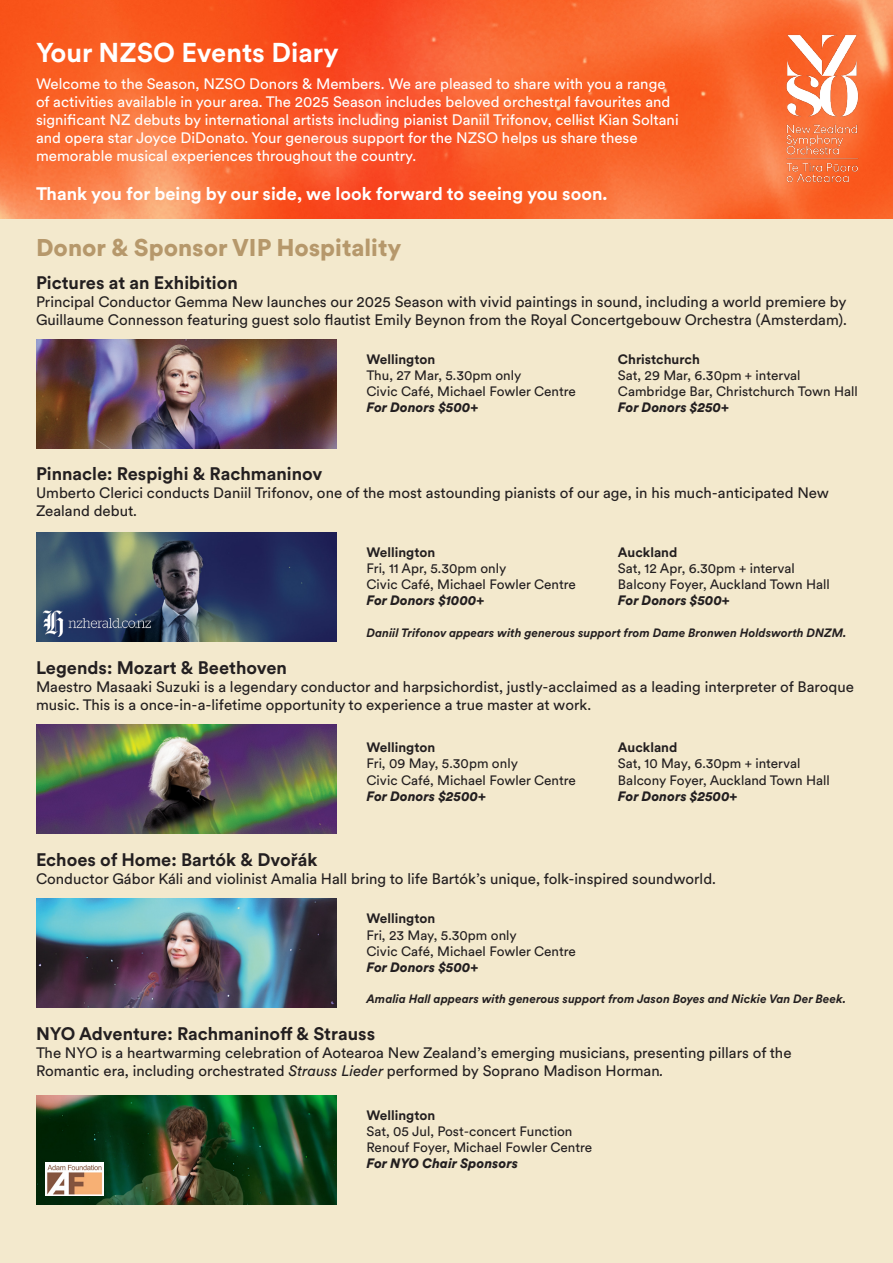
<style>
.page{position:relative;width:893px;height:1263px;background:#fff}
.page>*{position:absolute;margin:0;border:0;box-sizing:border-box;transform-origin:0 0}
.t1{font:700 27px "Circular XX";color:#fff}
.t2{font:900 24px "Circular XX";color:#b6986b}
.t3{font:700 18px "Circular XX";color:#231f20}
.t4{font:700 18px "Circular XX";color:#fff}
.t5{font:15px/18px "Circular XX";color:#231f20}
.t6{font:15px/18px "Circular XX";color:#fff}
.t7{font:13.5px/16.2px "Circular XX";color:#231f20}
.t8{font:italic 700 12px "Circular XX";color:#231f20}
.s1{font-weight:700}
.s2{font-weight:900;font-style:italic}
.s3{font-style:italic}
</style>
<div class="page">
<div style="left:0;top:213px;width:893px;height:1050px;background:#f3e9cd"></div>
<img style="left:0;top:0;width:893px;height:218px">
<img style="left:36px;top:339px;width:301px;height:109px">
<img style="left:36px;top:533px;width:301px;height:109px">
<img style="left:36px;top:725px;width:301px;height:109px">
<img style="left:36px;top:1095px;width:301px;height:109px">
<img style="left:36px;top:899px;width:301px;height:109px">
<img style="left:43px;top:602px;width:113px;height:35px">
<img style="left:753px;top:0;width:140px;height:217px">
<img style="left:46px;top:1163px;width:57px;height:33px">
<p class="t1" style="left:36px;top:34px;width:304px">Your NZSO Events Diary</p>
<p class="t6" style="left:36px;top:74px;width:644px">Welcome to the Season, NZSO Donors &amp; Members. We are pleased to share with you a range of activities available in your area. The 2025 Season includes beloved orchestral favourites and significant NZ debuts by international artists including pianist Daniil Trifonov, cellist Kian Soltani and opera star Joyce DiDonato. Your generous support for the NZSO helps us share these memorable musical experiences throughout the country.</p>
<p class="t4" style="left:36px;top:182px;width:573px">Thank you for being by our side, we look forward to seeing you soon.</p>
<p class="t2" style="left:36px;top:231px;width:367px">Donor &amp; Sponsor VIP Hospitality</p>
<p class="t3" style="left:36px;top:270px;width:203px">Pictures at an Exhibition</p>
<p class="t5" style="left:36px;top:292px;width:812px">Principal Conductor Gemma New launches our 2025 Season with vivid paintings in sound, including a world premiere by<br>Guillaume Connesson featuring guest solo flautist Emily Beynon from the Royal Concertgebouw Orchestra (Amsterdam).</p>
<p class="t7" style="left:366px;top:350px;width:211px"><span class="s1">Wellington<br></span>Thu, 27 Mar, 5.30pm only<br>Civic Café, Michael Fowler Centre<br><span class="s2">For Donors $500+</span></p>
<p class="t7" style="left:618px;top:350px;width:241px"><span class="s1">Christchurch<br></span>Sat, 29 Mar, 6.30pm + interval<br>Cambridge Bar, Christchurch Town Hall<br><span class="s2">For Donors $250+</span></p>
<p class="t3" style="left:36px;top:462px;width:288px">Pinnacle: Respighi &amp; Rachmaninov</p>
<p class="t5" style="left:36px;top:484px;width:795px">Umberto Clerici conducts Daniil Trifonov, one of the most astounding pianists of our age, in his much-anticipated New<br>Zealand debut.</p>
<p class="t7" style="left:366px;top:543px;width:211px"><span class="s1">Wellington<br></span>Fri, 11 Apr, 5.30pm only<br>Civic Café, Michael Fowler Centre<br><span class="s2">For Donors $1000+</span></p>
<p class="t7" style="left:618px;top:543px;width:213px"><span class="s1">Auckland<br></span>Sat, 12 Apr, 6.30pm + interval<br>Balcony Foyer, Auckland Town Hall<br><span class="s2">For Donors $500+</span></p>
<p class="t8" style="left:366px;top:624px;width:481px">Daniil Trifonov appears with generous support from Dame Bronwen Holdsworth DNZM.</p>
<p class="t3" style="left:36px;top:655px;width:252px">Legends: Mozart &amp; Beethoven</p>
<p class="t5" style="left:36px;top:677px;width:819px">Maestro Masaaki Suzuki is a legendary conductor and harpsichordist, justly-acclaimed as a leading interpreter of Baroque music. This is a once-in-a-lifetime opportunity to experience a true master at work.</p>
<p class="t7" style="left:366px;top:739px;width:211px"><span class="s1">Wellington<br></span>Fri, 09 May, 5.30pm only<br>Civic Café, Michael Fowler Centre<br><span class="s2">For Donors $2500+</span></p>
<p class="t7" style="left:618px;top:739px;width:213px"><span class="s1">Auckland<br></span>Sat, 10 May, 6.30pm + interval<br>Balcony Foyer, Auckland Town Hall<br><span class="s2">For Donors $2500+</span></p>
<p class="t3" style="left:36px;top:847px;width:283px">Echoes of Home: Bartók &amp; Dvořák</p>
<p class="t5" style="left:36px;top:869px;width:681px">Conductor Gábor Káli and violinist Amalia Hall bring to life Bartók’s unique, folk-inspired soundworld.</p>
<p class="t7" style="left:366px;top:910px;width:211px"><span class="s1">Wellington<br></span>Fri, 23 May, 5.30pm only<br>Civic Café, Michael Fowler Centre<br><span class="s2">For Donors $500+</span></p>
<p class="t8" style="left:366px;top:991px;width:481px">Amalia Hall appears with generous support from Jason Boyes and Nickie Van Der Beek.</p>
<p class="t3" style="left:36px;top:1021px;width:341px">NYO Adventure: Rachmaninoff &amp; Strauss</p>
<p class="t5" style="left:36px;top:1043px;width:757px">The NYO is a heartwarming celebration of Aotearoa New Zealand’s emerging musicians, presenting pillars of the<br>Romantic era, including orchestrated <span class="s3">Strauss Lieder</span> performed by Soprano Madison Horman<span class="s3">.</span></p>
<p class="t7" style="left:366px;top:1106px;width:227px"><span class="s1">Wellington<br></span>Sat, 05 Jul, Post-concert Function<br>Renouf Foyer, Michael Fowler Centre<br><span class="s2">For NYO Chair Sponsors</span></p>
</div>
